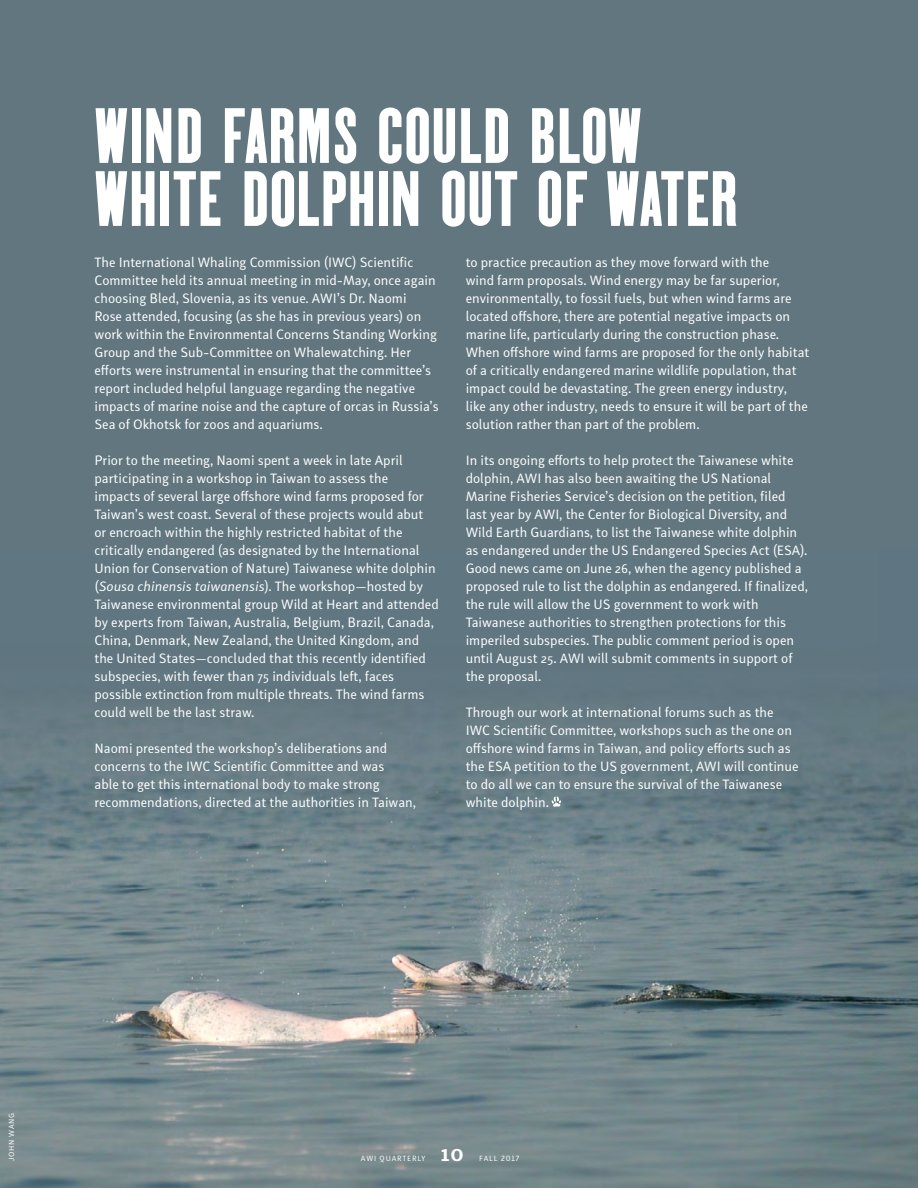
<style>
.page{position:relative;width:918px;height:1188px;background:#fff}
.page>*{position:absolute;margin:0;border:0;box-sizing:border-box;transform-origin:0 0}
.t1{font:72px/63px "Daily Tabloid JNL";color:#fff}
.t2{font:13.5px/18px "Submariner";color:#fff}
.t3{font:7.5px "Submariner";letter-spacing:.1em;color:#fff}
.s1{font-style:italic}
.s2{font-family:"Cabrito Ext Ex B";font-size:16.5px}
</style>
<div class="page">
<img style="left:0;top:550px;width:918px;height:638px">
<div style="left:0;top:0;width:918px;height:550px;background:#62767f"></div>
<svg style="left:552px;top:796px;width:9px;height:11px"></svg>
<h1 class="t1" style="left:94px;top:103px;width:645px">WIND FARMS COULD BLOW<br>WHITE DOLPHIN OUT OF WATER</h1>
<p class="t2" style="left:94px;top:253px;width:346px">The International Whaling Commission (IWC) Scientific Committee held its annual meeting in mid-May, once again choosing Bled, Slovenia, as its venue. AWI’s Dr. Naomi<br>Rose attended, focusing (as she has in previous years) on work within the Environmental Concerns Standing Working Group and the Sub-Committee on Whalewatching. Her efforts were instrumental in ensuring that the committee’s report included helpful language regarding the negative impacts of marine noise and the capture of orcas in Russia’s Sea of Okhotsk for zoos and aquariums.</p>
<p class="t2" style="left:94px;top:451px;width:346px">Prior to the meeting, Naomi spent a week in late April participating in a workshop in Taiwan to assess the<br>impacts of several large offshore wind farms proposed for Taiwan’s west coast. Several of these projects would abut<br>or encroach within the highly restricted habitat of the critically endangered (as designated by the International Union for Conservation of Nature) Taiwanese white dolphin (<span class="s1">Sousa chinensis taiwanensis</span>). The workshop—hosted by Taiwanese environmental group Wild at Heart and attended by experts from Taiwan, Australia, Belgium, Brazil, Canada, China, Denmark, New Zealand, the United Kingdom, and the United States—concluded that this recently identified subspecies, with fewer than 75 individuals left, faces possible extinction from multiple threats. The wind farms could well be the last straw.</p>
<p class="t2" style="left:94px;top:739px;width:323px">Naomi presented the workshop’s deliberations and concerns to the IWC Scientific Committee and was<br>able to get this international body to make strong recommendations, directed at the authorities in Taiwan,</p>
<p class="t2" style="left:466px;top:253px;width:345px">to practice precaution as they move forward with the<br>wind farm proposals. Wind energy may be far superior, environmentally, to fossil fuels, but when wind farms are located offshore, there are potential negative impacts on marine life, particularly during the construction phase.<br>When offshore wind farms are proposed for the only habitat of a critically endangered marine wildlife population, that impact could be devastating. The green energy industry, like any other industry, needs to ensure it will be part of the solution rather than part of the problem.</p>
<p class="t2" style="left:466px;top:450px;width:344px">In its ongoing efforts to help protect the Taiwanese white dolphin, AWI has also been awaiting the US National Marine Fisheries Service’s decision on the petition, filed last year by AWI, the Center for Biological Diversity, and Wild Earth Guardians, to list the Taiwanese white dolphin as endangered under the US Endangered Species Act (ESA).<br>Good news came on June 26, when the agency published a proposed rule to list the dolphin as endangered. If finalized, the rule will allow the US government to work with Taiwanese authorities to strengthen protections for this imperiled subspecies. The public comment period is open until August 25. AWI will submit comments in support of the proposal.</p>
<p class="t2" style="left:466px;top:702px;width:334px">Through our work at international forums such as the IWC Scientific Committee, workshops such as the one on offshore wind farms in Taiwan, and policy efforts such as the ESA petition to the US government, AWI will continue to do all we can to ensure the survival of the Taiwanese white dolphin.</p>
<p class="t3" style="left:7px;top:1161px;width:49px;rotate:-90deg">JOHN WANG</p>
<p class="t3" style="left:361px;top:1153px;width:160px">AWI QUARTERLY <span class="s2">10</span> FALL 2017</p>
</div>
